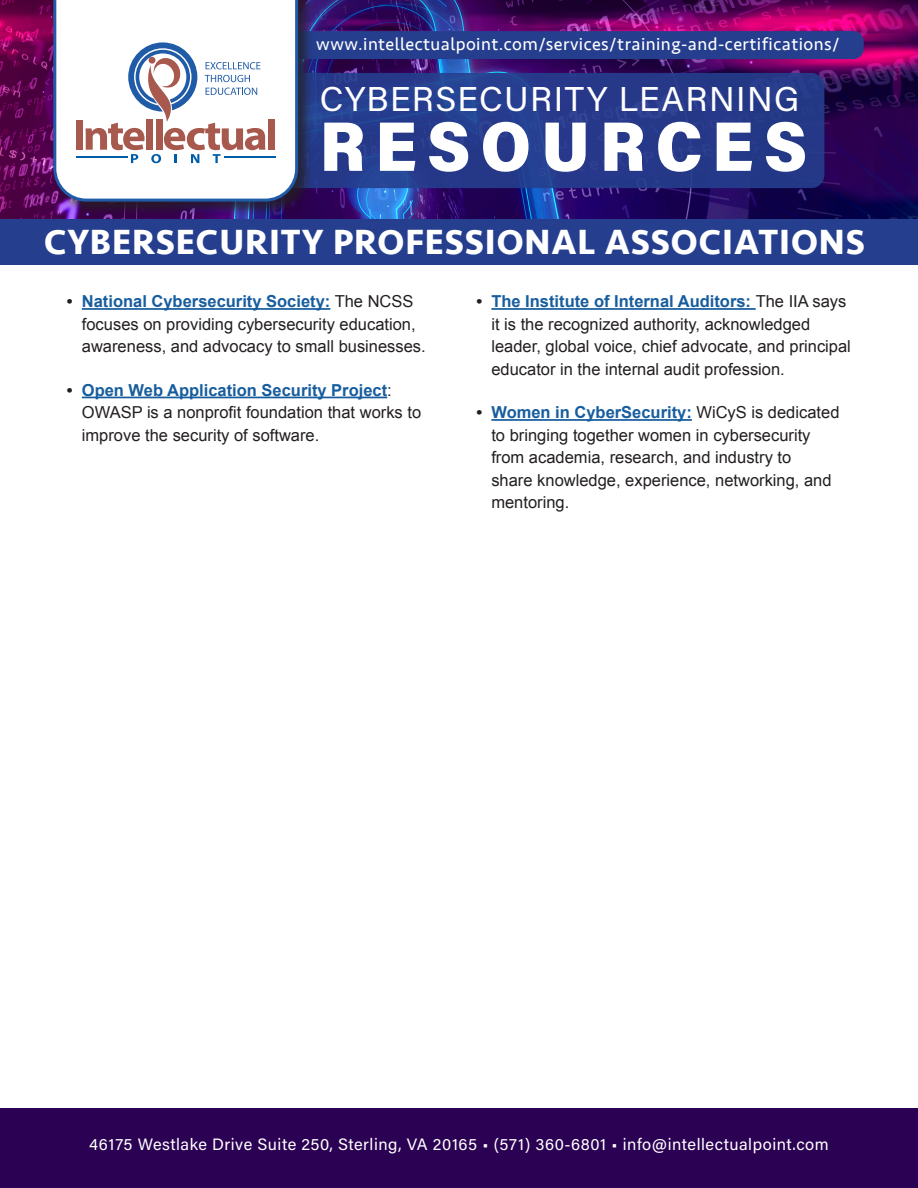
<style>
.page{position:relative;width:918px;height:1188px;background:#fff}
.page>*{position:absolute;margin:0;border:0;box-sizing:border-box;transform-origin:0 0}
.t1{font:70.5px "Acumin Variable Concept";letter-spacing:.14em;color:#fff}
.t2{font:700 36px "Seravek";letter-spacing:.025em;color:#fff}
.t3{font:34.5px "Acumin Variable Concept";letter-spacing:.04em;color:#fff}
.t4{font:18px "Seravek";letter-spacing:.025em;color:#fff}
.t5{font:16.5px/22.5px "Arial";color:#231f20}
.t6{font:16.5px "Acumin Variable Concept";letter-spacing:.03em;color:#fff}
.s1{font-weight:700}
.s2{font-weight:700;color:#175d9e}
</style>
<div class="page">
<div style="left:0;top:1109px;width:918px;height:79px;background:#2b0153"></div>
<img style="left:0;top:0;width:918px;height:219px">
<div style="left:243px;top:73px;width:581px;height:115px;background:linear-gradient(to bottom,#273c8c,#253a8a);border-radius:13px"></div>
<div style="left:275px;top:31px;width:589px;height:28px;background:#253f8e;border-radius:10px"></div>
<div style="left:53px;top:0;width:261px;height:217px;background:#231f20;opacity:.75"></div>
<svg style="left:52px;top:0;width:248px;height:203px"></svg>
<hr style="left:76px;top:157px;width:51px;height:1px;background:#005ca7">
<div style="left:76px;top:120px;width:7px;height:30px;background:#a7594e"></div>
<div style="left:268px;top:119px;width:7px;height:31px;background:#a7594e"></div>
<hr style="left:224px;top:157px;width:51px;height:1px;background:#005ca7">
<svg style="left:86px;top:42px;width:179px;height:121px"></svg>
<div style="left:0;top:219px;width:918px;height:46px;background:#253f8e"></div>
<hr style="left:82px;top:308px;width:248px;height:2px;background:#175d9e">
<hr style="left:82px;top:397px;width:305px;height:1px;background:#175d9e">
<hr style="left:491px;top:308px;width:265px;height:2px;background:#175d9e">
<hr style="left:491px;top:419px;width:201px;height:2px;background:#175d9e">
<p class="t4" style="left:316px;top:30px;width:525px">www.intellectualpoint.com/services/training-and-certifications/</p>
<h3 class="t3" style="left:320px;top:75px;width:481px">CYBERSECURITY LEARNING</h3>
<h1 class="t1" style="left:320px;top:98px;width:489px">RESOURCES</h1>
<p class="t2" style="left:44px;top:213px;width:822px">CYBERSECURITY PROFESSIONAL ASSOCIATIONS</p>
<p class="t5" style="left:82px;top:290px;width:345px;text-indent:-15px"><span class="s1">•</span> <span class="s2">National Cybersecurity Society:</span> The NCSS focuses on providing cybersecurity education, awareness, and advocacy to small businesses.</p>
<p class="t5" style="left:82px;top:379px;width:341px;text-indent:-15px"><span class="s1">•</span> <span class="s2">Open Web Application Security Project</span>:<br>OWASP is a nonprofit foundation that works to improve the security of software.</p>
<p class="t5" style="left:491px;top:290px;width:361px;text-indent:-15px"><span class="s1">•</span> <span class="s2">The Institute of Internal Auditors:</span> The IIA says it is the recognized authority, acknowledged leader, global voice, chief advocate, and principal educator in the internal audit profession.</p>
<p class="t5" style="left:491px;top:401px;width:350px;text-indent:-15px"><span class="s1">•</span> <span class="s2">Women in CyberSecurity:</span> WiCyS is dedicated to bringing together women in cybersecurity from academia, research, and industry to<br>share knowledge, experience, networking, and mentoring.</p>
<p class="t6" style="left:89px;top:1133px;width:741px">46175 Westlake Drive Suite 250, Sterling, VA 20165 • (571) 360-6801 • info@intellectualpoint.com</p>
</div>
